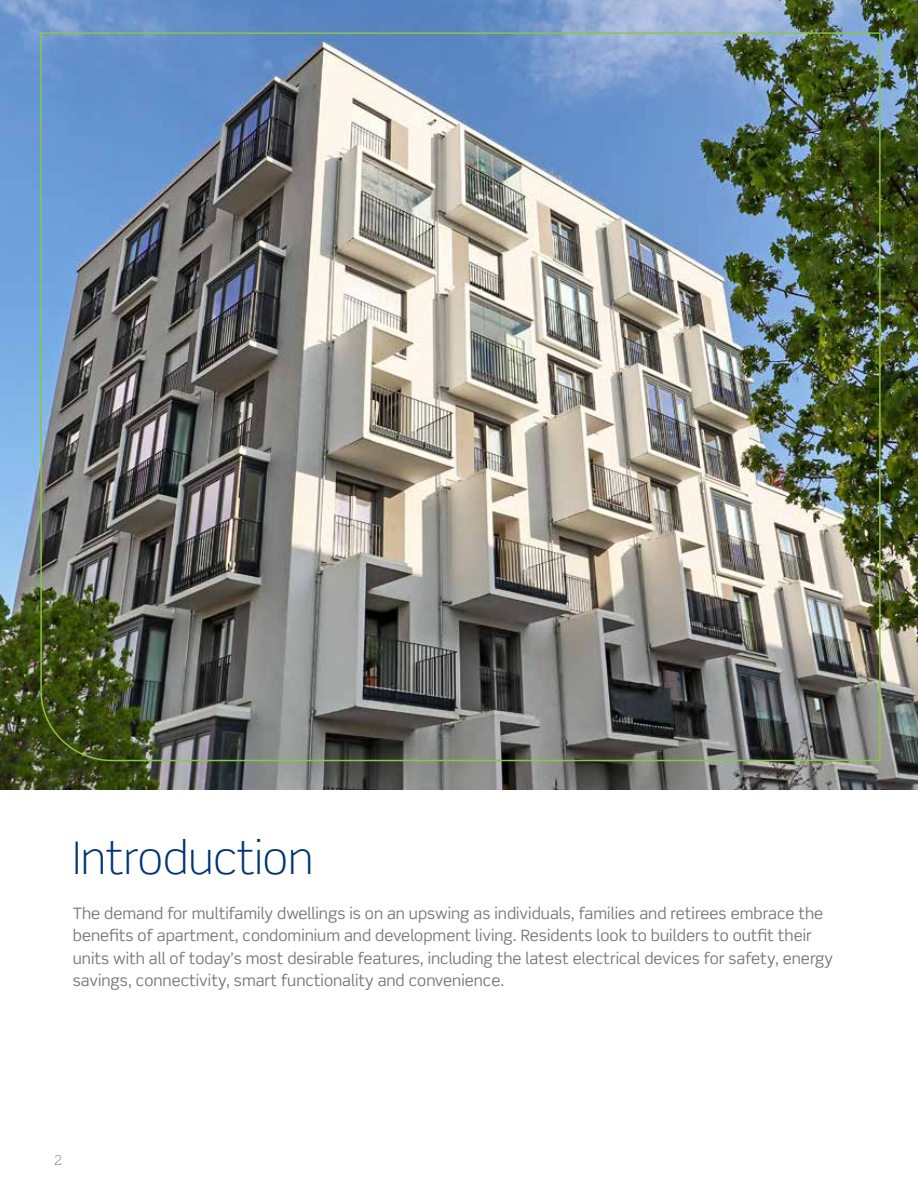
<style>
.page{position:relative;width:918px;height:1188px;background:#fff}
.page>*{position:absolute;margin:0;border:0;box-sizing:border-box;transform-origin:0 0}
.t1{font:300 45px "Scene Std";color:#003573}
.t2{font:15.75px/22.5px "Scene Std";color:#77787b}
.t3{font:300 13.5px "Scene Std";color:#797a7d}
</style>
<div class="page">
<img style="left:0;top:0;width:918px;height:789px">
<img style="left:40px;top:32px;width:841px;height:730px">
<h1 class="t1" style="left:73px;top:831px;width:242px">Introduction</h1>
<p class="t2" style="left:73px;top:902px;width:762px">The demand for multifamily dwellings is on an upswing as individuals, families and retirees embrace the benefits of apartment, condominium and development living. Residents look to builders to outfit their units with all of today’s most desirable features, including the latest electrical devices for safety, energy savings, connectivity, smart functionality and convenience.</p>
<p class="t3" style="left:54px;top:1152px;width:9px">2</p>
</div>
